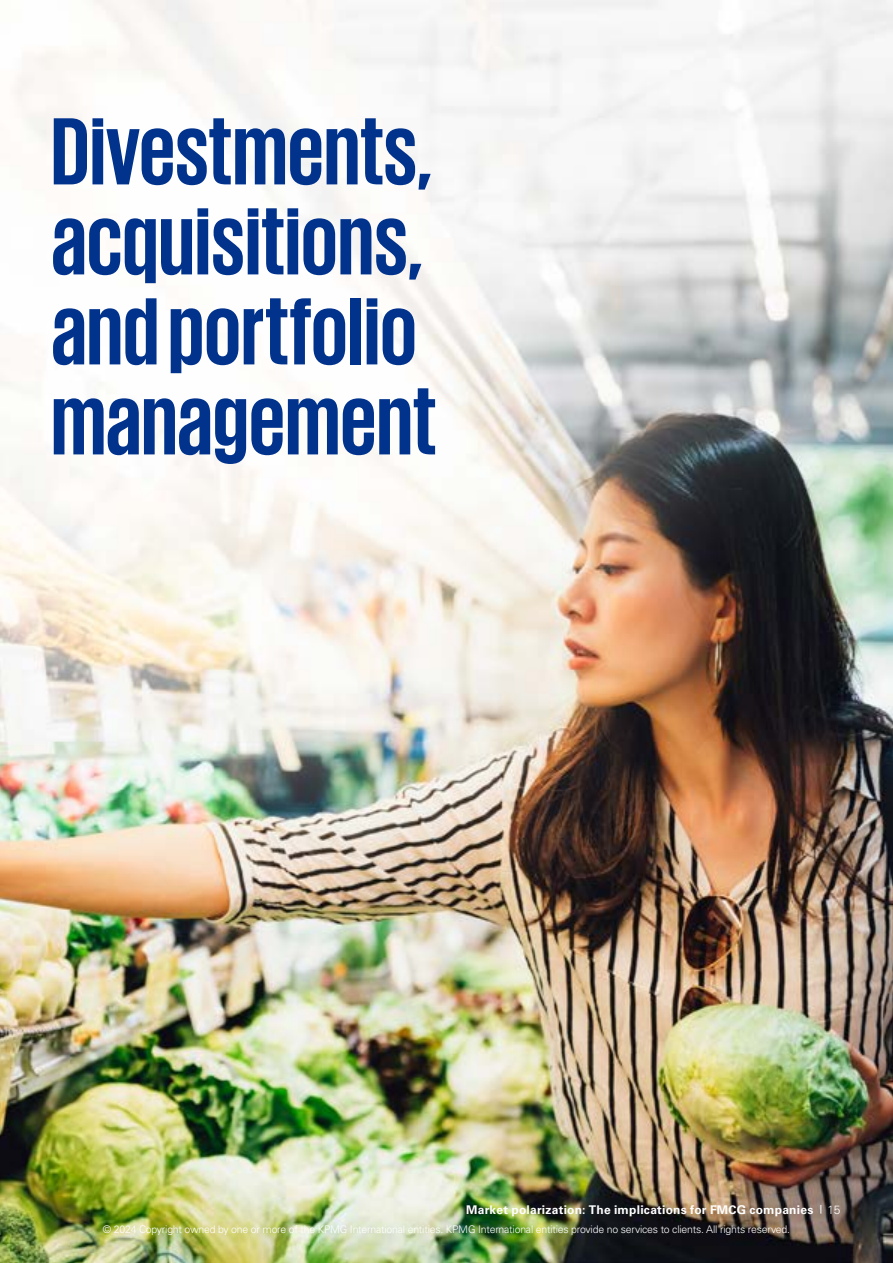
<style>
.page{position:relative;width:893px;height:1263px;background:#fff}
.page>*{position:absolute;margin:0;border:0;box-sizing:border-box;transform-origin:0 0}
.t1{font:700 97.5px/90px "KPMG";color:#01338d}
.t2{font:700 12px "Univers LT Std";letter-spacing:.02em;color:#fff}
.t3{font:300 10.5px "Univers LT Std";letter-spacing:-.02em;color:#fff}
.s1{font-weight:300}
</style>
<div class="page">
<img style="left:0;top:0;width:893px;height:1263px">
<h1 class="t1" style="left:51px;top:104px;width:387px">Divestments, acquisitions, and portfolio management</h1>
<p class="t2" style="left:466px;top:1202px;width:376px">Market polarization: The implications for FMCG companies <span class="s1">15</span></p>
<p class="t3" style="left:103px;top:1223px;width:689px">© 2024 Copyright owned by one or more of the KPMG International entities. KPMG International entities provide no services to clients. All rights reserved.</p>
</div>
